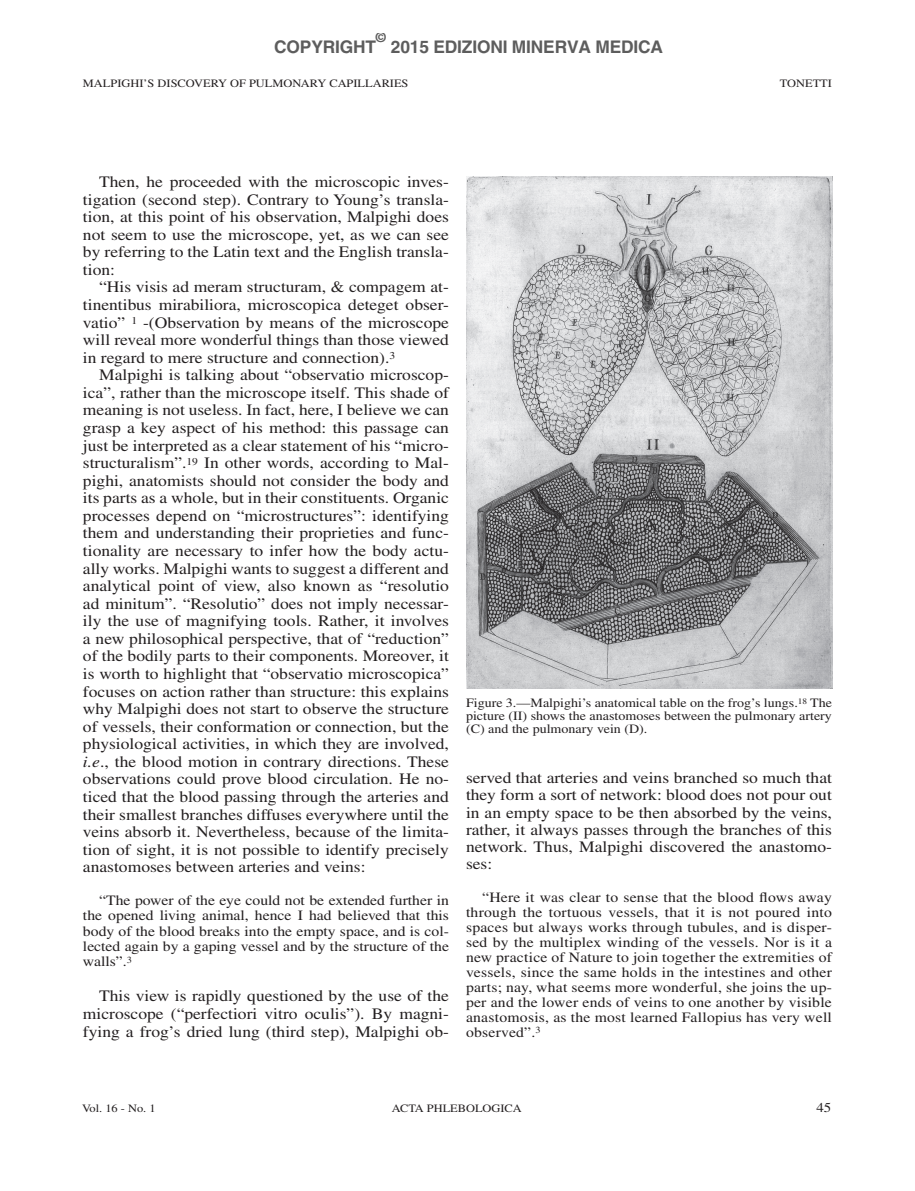
<style>
.page{position:relative;width:915px;height:1191px;background:#fff}
.page>*{position:absolute;margin:0;border:0;box-sizing:border-box;transform-origin:0 0}
.t1{font:700 17.4px "Helvetica";letter-spacing:-.01em;color:#5d5d5d}
.t2{font:15.9px/17.5px "Times LT Std";color:#231f20;text-align:justify;scale:1.1 1}
.t3{font:14.25px/15px "Times LT Std";letter-spacing:.01em;color:#231f20;text-align:justify;scale:1.1 1}
.t4{font:700 13.65px "Helvetica";color:#5d5d5d}
.t5{font:13.5px "Times LT Std";color:#231f20;scale:1.1 1}
.t6{font:12.75px/12.8px "Times LT Std";color:#231f20;text-align:justify;scale:1.1 1}
.t7{font:11.25px "Times LT Std";color:#231f20;scale:1.1 1}
.s1{font-style:italic}
</style>
<div class="page">
<img style="left:466px;top:176px;width:365px;height:512px">
<p class="t4" style="left:375px;top:32px;width:12px">©</p>
<p class="t1" style="left:274px;top:41px;width:103px">COPYRIGHT</p>
<p class="t1" style="left:391px;top:41px;width:273px">2015 EDIZIONI MINERVA MEDICA</p>
<p class="t7" style="left:83px;top:77px;width:18px">Malpighi</p>
<p class="t7" style="left:143px;top:77px;width:21px">’s discover</p>
<p class="t7" style="left:218px;top:77px;width:37px">y of pulmonar</p>
<p class="t7" style="left:317px;top:77px;width:19px">y capillaries</p>
<p class="t7" style="left:779px;top:77px;width:49px">TONETTI</p>
<p class="t2" style="left:83px;top:173px;width:334px;text-indent:16px">Then, he proceeded with the microscopic inves&shy;tigation (second step). Contrary to Young’s transla&shy;tion, at this point of his observation, Malpighi does not seem to use the microscope, yet, as we can see by referring to the Latin text and the English transla&shy;tion:</p>
<p class="t2" style="left:83px;top:278px;width:334px;text-indent:16px">“His visis ad meram structuram, &amp; compagem at&shy;tinentibus mirabiliora, microscopica deteget obser&shy;vatio” <sup>1</sup> ‑(Observation by means of the microscope will reveal more wonderful things than those viewed in regard to mere structure and connection).<sup>3</sup></p>
<p class="t2" style="left:83px;top:366px;width:335px;text-indent:16px">Malpighi is talking about “observatio microscop&shy;ica”, rather than the microscope itself. This shade of meaning is not useless. In fact, here, I believe we can grasp a key aspect of his method: this passage can just be interpreted as a clear statement of his “micro&shy;structuralism”.<sup>19</sup> In other words, according to Mal&shy;pighi, anatomists should not consider the body and its parts as a whole, but in their constituents. Organic processes depend on “microstructures”: identifying them and understanding their proprieties and func&shy;tionality are necessary to infer how the body actu&shy;ally works. Malpighi wants to suggest a different and analytical point of view, also known as “resolutio ad minitum”. “Resolutio” does not imply necessar&shy;ily the use of magnifying tools. Rather, it involves a new philosophical perspective, that of “reduction” of the bodily parts to their components. Moreover, it is worth to highlight that “observatio microscopica” focuses on action rather than structure: this explains why Malpighi does not start to observe the structure of vessels, their conformation or connection, but the physiological activities, in which they are involved, <span class="s1">i.e</span>., the blood motion in contrary directions. These observations could prove blood circulation. He no&shy;ticed that the blood passing through the arteries and their smallest branches diffuses everywhere until the veins absorb it. Nevertheless, because of the limita&shy;tion of sight, it is not possible to identify precisely anastomoses between arteries and veins:</p>
<p class="t3" style="left:83px;top:892px;width:334px;text-indent:16px">“The power of the eye could not be extended further in the opened living animal, hence I had believed that this body of the blood breaks into the empty space, and is col&shy;lected again by a gaping vessel and by the structure of the walls”.<sup>3</sup></p>
<p class="t2" style="left:83px;top:987px;width:334px;text-indent:16px">This view is rapidly questioned by the use of the microscope (“perfectiori vitro oculis”). By magni&shy;fying a frog’s dried lung (third step), Malpighi ob-</p>
<p class="t6" style="left:466px;top:696px;width:334px">Figure 3.—Malpighi’s anatomical table on the frog’s lungs.<sup>18</sup> The picture (II) shows the anastomoses between the pulmonary artery (C) and the pulmonary vein (D).</p>
<p class="t2" style="left:466px;top:769px;width:334px">served that arteries and veins branched so much that they form a sort of network: blood does not pour out in an empty space to be then absorbed by the veins, rather, it always passes through the branches of this network. Thus, Malpighi discovered the anastomo&shy;ses:</p>
<p class="t3" style="left:466px;top:889px;width:335px;text-indent:16px">“Here it was clear to sense that the blood flows away through the tortuous vessels, that it is not poured into spaces but always works through tubules, and is disper&shy;sed by the multiplex winding of the vessels. Nor is it a new practice of Nature to join together the extremities of vessels, since the same holds in the intestines and other parts; nay, what seems more wonderful, she joins the up&shy;per and the lower ends of veins to one another by visible anastomosis, as the most learned Fallopius has very well observed”.<sup>3</sup></p>
<p class="t7" style="left:82px;top:1102px;width:68px">Vol. 16 - No. 1</p>
<p class="t7" style="left:391px;top:1102px;width:120px">ACTA PHLEBOLOGICA</p>
<p class="t5" style="left:816px;top:1100px;width:15px">45</p>
</div>
